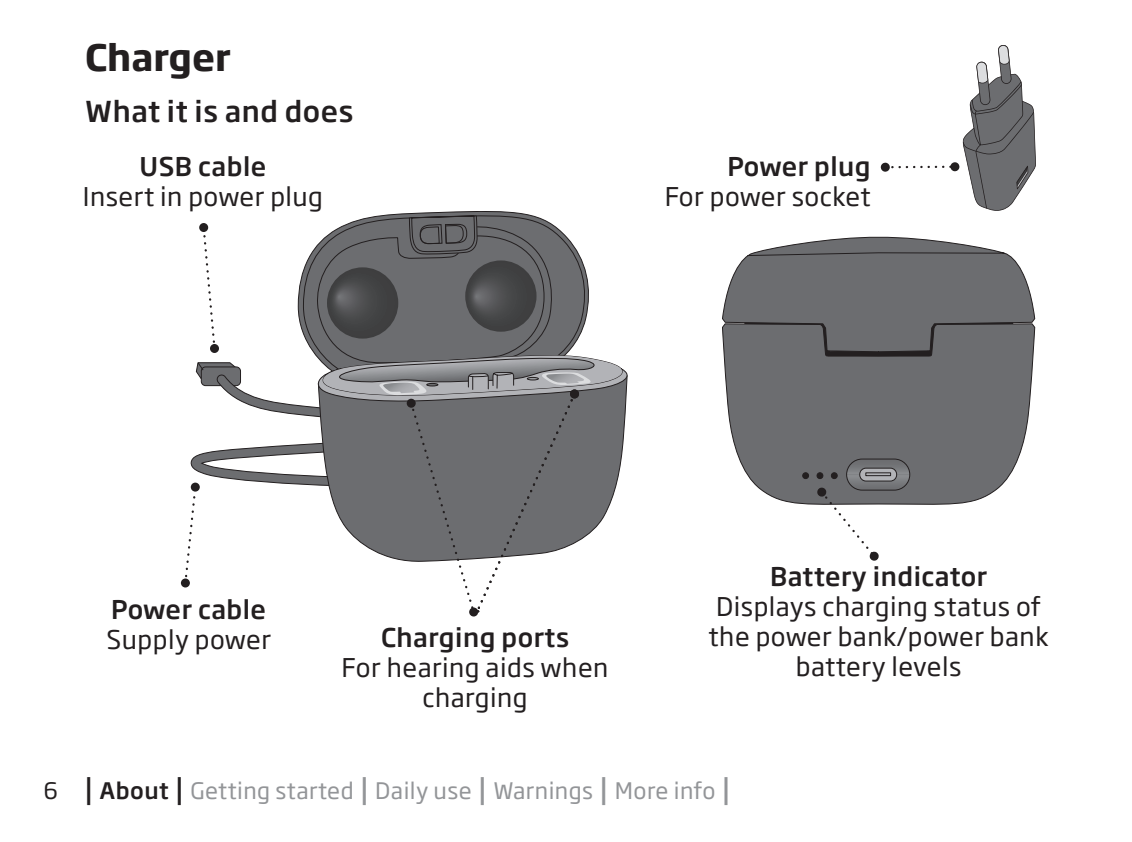
<style>
.page{position:relative;width:1132px;height:842px;background:#fff}
.page>*{position:absolute;margin:0;border:0;box-sizing:border-box;transform-origin:0 0}
.t1{font:700 36px "Soho Gothic Pro";color:#231f20}
.t2{font:500 28.5px "Soho Gothic Pro";letter-spacing:.02em;color:#231f20}
.t3{font:25.5px/30px "Soho Gothic Pro";letter-spacing:.02em;color:#231f20;text-align:center}
.t4{font:500 25.5px "Soho Gothic Pro";letter-spacing:.02em;color:#231f20}
.t5{font:22.5px "Soho Gothic Pro";letter-spacing:.02em;color:#939598}
.s1{color:#231f20}
.s2{font-weight:500;font-size:29.4px;color:#231f20}
.s3{font-weight:500;color:#231f20}
.s4{font-weight:500;font-size:29.4px}
</style>
<div class="page">
<svg style="left:376px;top:211px;width:159px;height:5px"></svg>
<svg style="left:962px;top:45px;width:74px;height:166px"></svg>
<svg style="left:722px;top:237px;width:312px;height:86px;background:#7c7d80"></svg>
<svg style="left:722px;top:323px;width:312px;height:182px;background:#77787b"></svg>
<svg style="left:802px;top:473px;width:6px;height:6px"></svg>
<div style="left:802px;top:472px;width:6px;height:7px;border:1px solid #231f20;border-radius:50%"></div>
<svg style="left:892px;top:166px;width:53px;height:2px"></svg>
<svg style="left:880px;top:162px;width:9px;height:10px"></svg>
<svg style="left:949px;top:162px;width:10px;height:10px"></svg>
<div style="left:469px;top:607px;width:9px;height:9px;background:#231f20;border-radius:50%"></div>
<svg style="left:183px;top:216px;width:444px;height:397px"></svg>
<div style="left:181px;top:578px;width:9px;height:9px;background:#231f20;border-radius:50%"></div>
<div style="left:191px;top:483px;width:9px;height:9px;background:#231f20;border-radius:50%"></div>
<svg style="left:816px;top:459px;width:93px;height:90px"></svg>
<svg style="left:816px;top:487px;width:10px;height:10px"></svg>
<svg style="left:868px;top:551px;width:11px;height:10px"></svg>
<h1 class="t1" style="left:85px;top:29px;width:147px">Charger</h1>
<p class="t2" style="left:85px;top:89px;width:269px">What it is and does</p>
<p class="t4" style="left:139px;top:147px;width:128px">USB cable</p>
<p class="t3" style="left:83px;top:180px;width:241px">Insert in power plug</p>
<p class="t4" style="left:727px;top:147px;width:145px">Power plug</p>
<p class="t3" style="left:664px;top:180px;width:207px">For power socket</p>
<p class="t4" style="left:111px;top:590px;width:156px">Power cable</p>
<p class="t3" style="left:106px;top:623px;width:166px">Supply power</p>
<p class="t4" style="left:381px;top:617px;width:189px">Charging ports</p>
<p class="t3" style="left:341px;top:651px;width:268px">For hearing aids when charging</p>
<p class="t4" style="left:769px;top:557px;width:218px">Battery indicator</p>
<p class="t3" style="left:708px;top:590px;width:341px">Displays charging status of the power bank/power bank battery levels</p>
<p class="t5" style="left:44px;top:774px;width:687px"><span class="s1">6</span> <span class="s2">|</span> <span class="s3">About</span> <span class="s2">|</span> Getting started <span class="s4">|</span> Daily use <span class="s4">|</span> Warnings <span class="s4">|</span> More info <span class="s4">|</span></p>
</div>
